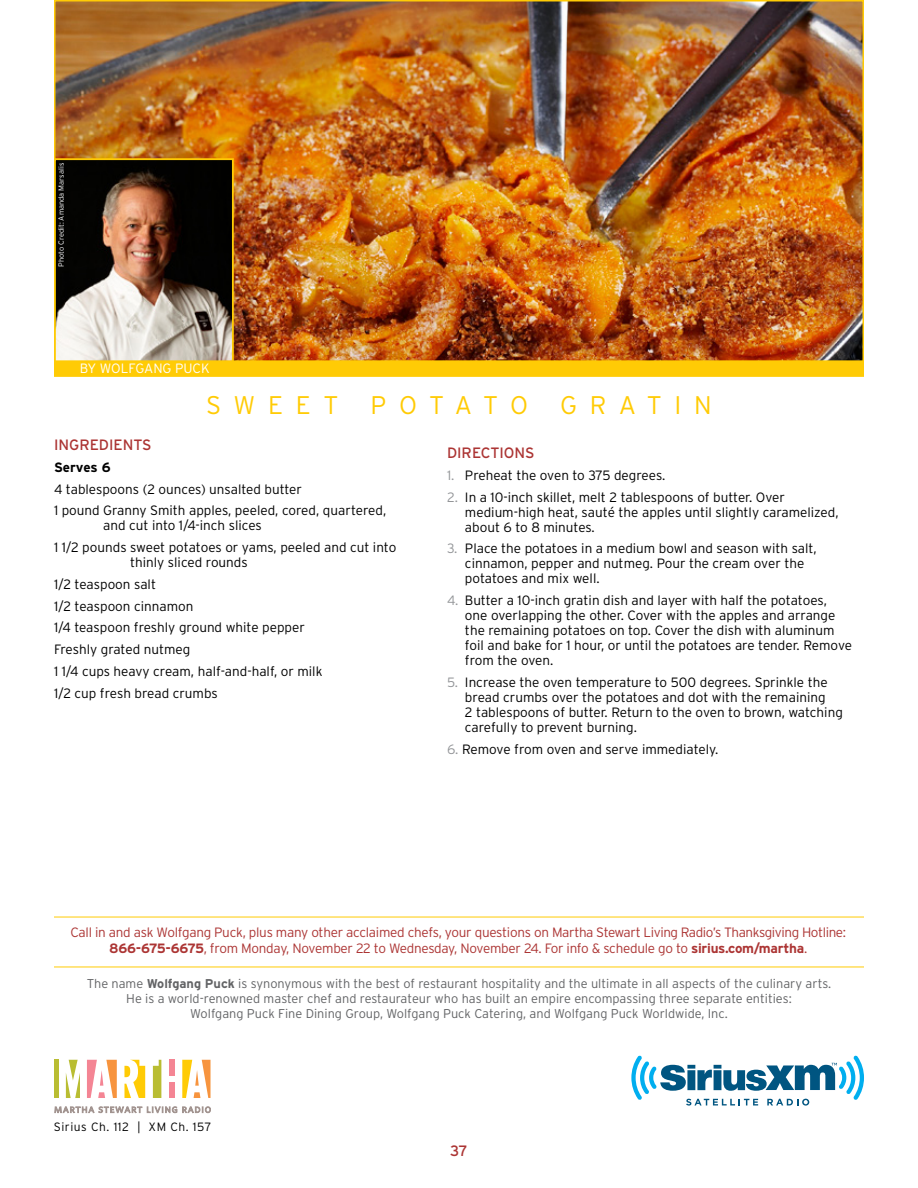
<style>
.page{position:relative;width:918px;height:1188px;background:#fff}
.page>*{position:absolute;margin:0;border:0;box-sizing:border-box;transform-origin:0 0}
.t1{font:300 25.5px "Interstate";letter-spacing:.5em;color:#ffcb05}
.t2{font:15px "Interstate";color:#ac3534}
.t3{font:300 13.5px/15px "Interstate";color:#000}
.t4{font:300 13.5px/15.8px "Interstate";letter-spacing:-.025em;color:#ac3534;text-align:center}
.t5{font:300 13.5px "Interstate";letter-spacing:-.025em;color:#000}
.t6{font:300 13.5px "Interstate";color:#fff}
.t7{font:700 13.5px "Interstate";letter-spacing:-.005em;color:#000}
.t8{font:300 12.75px/15px "Interstate";color:#636466;text-align:center}
.t9{font:300 12px "Interstate";letter-spacing:.045em;color:#000}
.t10{font:300 7.5px "Interstate";color:#fff}
.s1{color:#939598}
.s2{font-weight:700}
</style>
<div class="page">
<svg style="left:631px;top:1056px;width:233px;height:50px"></svg>
<svg style="left:87px;top:1060px;width:30px;height:38px"></svg>
<svg style="left:182px;top:1060px;width:29px;height:38px"></svg>
<div style="left:54px;top:1060px;width:5px;height:38px;background:#b9bd32"></div>
<svg style="left:153px;top:1060px;width:8px;height:38px"></svg>
<svg style="left:66px;top:1060px;width:14px;height:38px"></svg>
<div style="left:169px;top:1060px;width:6px;height:16px;background:#f48594"></div>
<div style="left:169px;top:1083px;width:6px;height:15px;background:#f48594"></div>
<svg style="left:124px;top:1060px;width:21px;height:38px"></svg>
<svg style="left:54px;top:1106px;width:157px;height:7px"></svg>
<img style="left:57px;top:3px;width:804px;height:357px">
<hr style="left:54px;top:917px;width:810px;height:1px;background:#ffcb05">
<hr style="left:54px;top:967px;width:810px;height:1px;background:#ffcb05">
<img style="left:57px;top:161px;width:174px;height:199px">
<div style="left:54px;top:158px;width:180px;height:208px;border:2px solid #ffcb05"></div>
<div style="left:54px;top:360px;width:810px;height:17px;background:#ffcb05"></div>
<p class="t10" style="left:57px;top:267px;width:105px;rotate:-90deg">Photo Credit: Amanda Marsalis</p>
<p class="t6" style="left:80px;top:361px;width:131px">By wolfgang puck</p>
<h1 class="t1" style="left:206px;top:391px;width:128px">Sw eet</h1>
<h1 class="t1" style="left:371px;top:391px;width:159px">Potato</h1>
<h1 class="t1" style="left:560px;top:391px;width:23px">Gr</h1>
<h1 class="t1" style="left:619px;top:391px;width:95px">at in</h1>
<p class="t2" style="left:54px;top:436px;width:65px">INGREDIENTS</p>
<p class="t7" style="left:54px;top:460px;width:58px">Serves 6</p>
<p class="t3" style="left:54px;top:478px;width:334px;line-height:21.8px">4 tablespoons (2 ounces) unsalted butter<br>1 pound Granny Smith apples, peeled, cored, quartered,</p>
<p class="t3" style="left:54px;top:515px;width:344px;line-height:21.8px;text-indent:49px">and cut into 1/4-inch slices<br>1 1/2 pounds sweet potatoes or yams, peeled and cut into</p>
<p class="t3" style="left:54px;top:551px;width:270px;line-height:21.8px;text-indent:76px">thinly sliced rounds<br>1/2 teaspoon salt<br>1/2 teaspoon cinnamon<br>1/4 teaspoon freshly ground white pepper<br>Freshly grated nutmeg<br>1 1/4 cups heavy cream, half-and-half, or milk<br>1/2 cup fresh bread crumbs</p>
<p class="t2" style="left:447px;top:444px;width:89px">DIRECTIONS</p>
<p class="t5" style="left:447px;top:468px;width:220px"><span class="s1">1.</span> Preheat the oven to 375 degrees.</p>
<p class="t3" style="left:465px;top:489px;width:375px;text-indent:-18px"><span class="s1">2.</span> I n a 10-inch skillet, melt 2 tablespoons of butter. Over medium-high heat, sauté the apples until slightly caramelized, about 6 to 8 minutes.</p>
<p class="t3" style="left:465px;top:541px;width:353px;text-indent:-18px"><span class="s1">3.</span> Place the potatoes in a medium bowl and season with salt, cinnamon, pepper and nutmeg. Pour the cream over the potatoes and mix well.</p>
<p class="t3" style="left:465px;top:593px;width:389px;text-indent:-18px"><span class="s1">4.</span> Butter a 10-inch gratin dish and layer with half the potatoes, one overlapping the other. Cover with the apples and arrange the remaining potatoes on top. Cover the dish with aluminum foil and bake for 1 hour, or until the potatoes are tender. Remove from the oven.</p>
<p class="t3" style="left:465px;top:674px;width:379px;text-indent:-18px"><span class="s1">5.</span> I ncrease the oven temperature to 500 degrees. Sprinkle the bread crumbs over the potatoes and dot with the remaining<br>2 tablespoons of butter. Return to the oven to brown, watching carefully to prevent burning.</p>
<p class="t3" style="left:447px;top:741px;width:273px"><span class="s1">6.</span> Remove from oven and serve immediately.</p>
<p class="t4" style="left:71px;top:925px;width:777px">Call in and ask Wolfgang Puck, plus many other acclaimed chefs, your questions on Martha Stewart Living Radio’s Thanksgiving Hotline:<br><span class="s2">866-675-6675</span>, from Monday, N ovember 22 to Wednesday, N ovember 24. For info &amp; schedule go to <span class="s2">sirius.com/martha</span>.</p>
<p class="t8" style="left:87px;top:976px;width:746px">The name <span class="s2">Wolfgang Puck</span> is synonymous with the best of restaurant hospitality and the ultimate in all aspects of the culinary arts.<br>He is a world-renowned master chef and restaurateur who has built an empire encompassing three separate entities:<br>Wolfgang Puck Fine Dining Group, Wolfgang Puck Catering, and Wolfgang Puck Worldwide, I nc.</p>
<p class="t9" style="left:54px;top:1120px;width:159px">Sirius Ch. 112 | XM Ch. 157</p>
<p class="t2" style="left:450px;top:1143px;width:19px">37</p>
</div>
